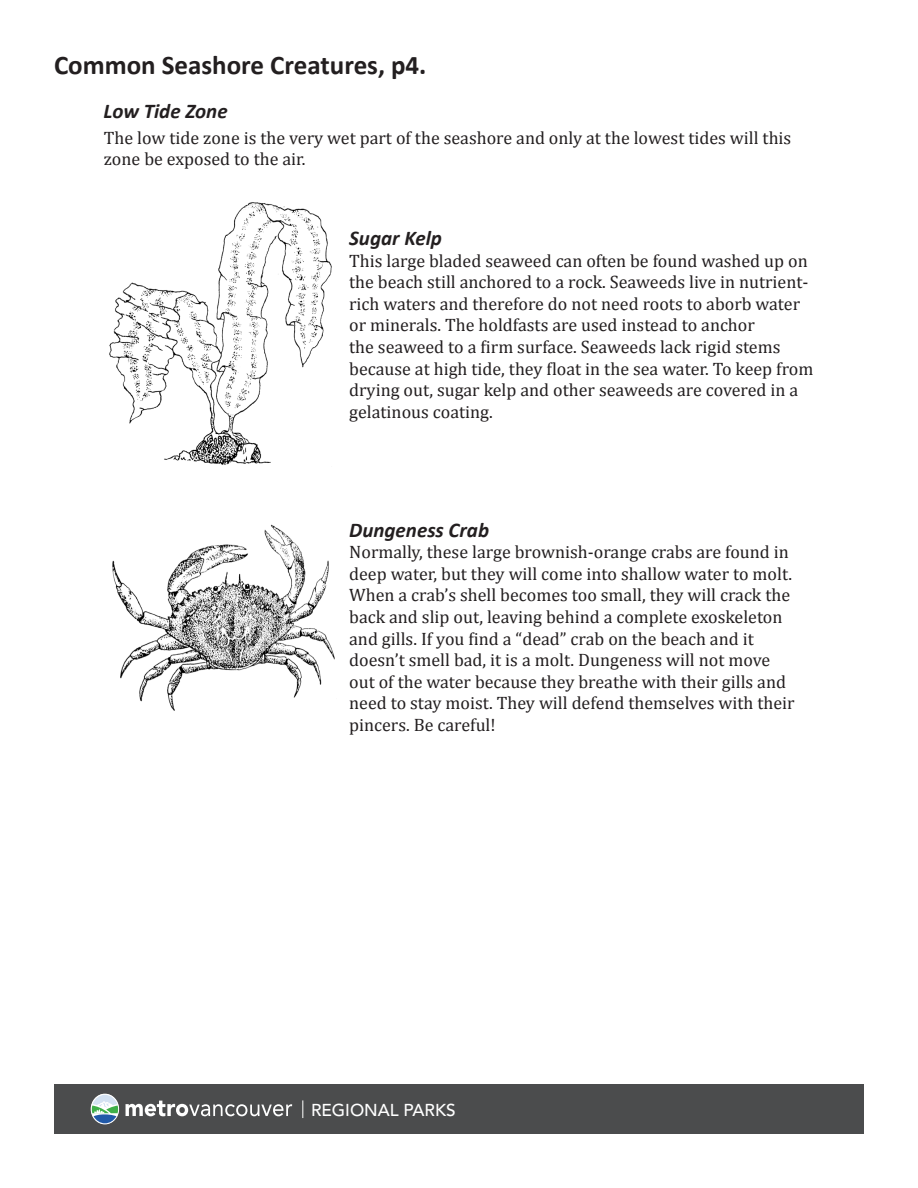
<style>
.page{position:relative;width:918px;height:1188px;background:#fff}
.page>*{position:absolute;margin:0;border:0;box-sizing:border-box;transform-origin:0 0}
.t1{font:700 27px "Calibri";color:#231f20}
.t2{font:italic 700 21px "Calibri";color:#231f20}
.t3{font:18px/21.6px "Cambria";color:#231f20}
.t4{font:500 17.1px "Avenir LT Std";color:#fff}
</style>
<div class="page">
<div style="left:54px;top:1085px;width:810px;height:49px;background:#4b4c4d"></div>
<svg style="left:91px;top:1094px;width:28px;height:30px"></svg>
<svg style="left:92px;top:1095px;width:26px;height:28px"></svg>
<svg style="left:126px;top:1101px;width:166px;height:15px"></svg>
<svg style="left:302px;top:1100px;width:1px;height:18px"></svg>
<img style="left:109px;top:202px;width:223px;height:263px">
<img style="left:112px;top:524px;width:223px;height:187px">
<p class="t1" style="left:54px;top:48px;width:374px">Common Seashore Creatures, p4.</p>
<p class="t2" style="left:104px;top:98px;width:126px">Low Tide Zone</p>
<p class="t3" style="left:104px;top:127px;width:689px">The low tide zone is the very wet part of the seashore and only at the lowest tides will this zone be exposed to the air.</p>
<p class="t2" style="left:349px;top:225px;width:94px">Sugar Kelp</p>
<p class="t3" style="left:349px;top:250px;width:466px">This large bladed seaweed can often be found washed up on the beach still anchored to a rock. Seaweeds live in nutrient&shy;rich waters and therefore do not need roots to aborb water or minerals. The holdfasts are used instead to anchor<br>the seaweed to a firm surface. Seaweeds lack rigid stems because at high tide, they float in the sea water. To keep from drying out, sugar kelp and other seaweeds are covered in a gelatinous coating.</p>
<p class="t2" style="left:349px;top:516px;width:141px">Dungeness Crab</p>
<p class="t3" style="left:349px;top:541px;width:447px">Normally, these large brownish-orange crabs are found in deep water, but they will come into shallow water to molt.<br>When a crab’s shell becomes too small, they will crack the back and slip out, leaving behind a complete exoskeleton and gills. If you find a “dead” crab on the beach and it doesn’t smell bad, it is a molt. Dungeness will not move out of the water because they breathe with their gills and need to stay moist. They will defend themselves with their pincers. Be careful!</p>
<p class="t4" style="left:311px;top:1100px;width:146px">REGIONAL PARKS</p>
</div>
